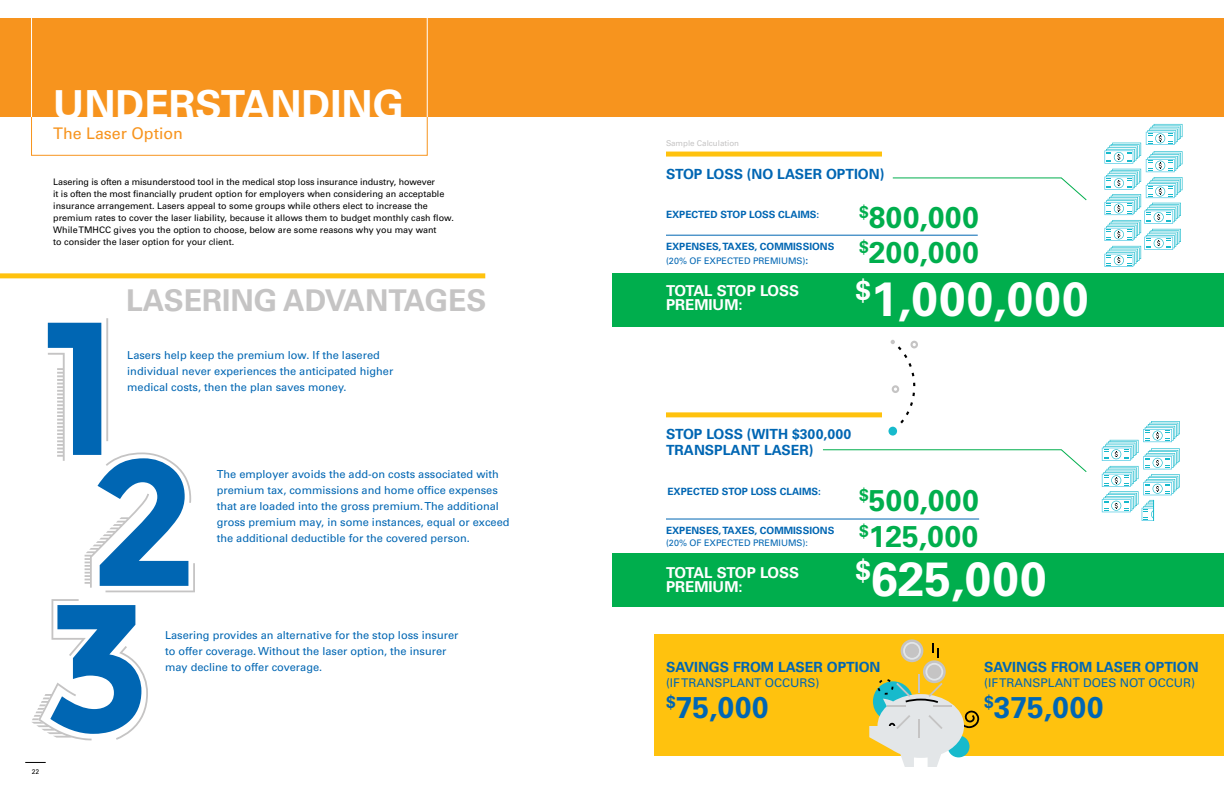
<style>
.page{position:relative;width:1224px;height:792px;background:#fff}
.page>*{position:absolute;margin:0;border:0;box-sizing:border-box;transform-origin:0 0}
.t1{font:700 48px "Univers";letter-spacing:.02em;color:#fff}
.t2{font:700 40px "Univers";color:#fff}
.t3{font:700 30px "Univers";letter-spacing:.02em;color:#00ae4d}
.t4{font:700 30px "Univers";color:#c5c4c4}
.t5{font:700 30px "Univers";letter-spacing:.02em;color:#0066b3}
.t6{font:16px "Univers";color:#f7941e}
.t7{font:700 15px/14px "Univers";color:#fff}
.t8{font:700 14px/16px "Univers";color:#0066b3}
.t9{font:12px "Univers";color:#0066b3}
.t10{font:11px/16px "Univers";color:#0066b3}
.t11{font:700 10px "Univers";color:#0066b3}
.t12{font:9px/12px "Univers";color:#000}
.t13{font:9px "Univers";color:#0066b3}
.t14{font:8px "Univers";color:#c5c4c4}
.t15{font:6.8px "Univers";color:#000}
.s1{font-weight:700;font-size:10px}
</style>
<div class="page">
<svg style="left:25px;top:762px;width:21px;height:1px"></svg>
<div style="left:654px;top:634px;width:570px;height:122px;background:#ffc20e"></div>
<div style="left:612px;top:273px;width:612px;height:54px;background:#00ae4d"></div>
<div style="left:612px;top:553px;width:612px;height:54px;background:#00ae4d"></div>
<div style="left:31px;top:116px;width:397px;height:40px;border:1px solid #f7941e"></div>
<div style="left:0;top:18px;width:1224px;height:99px;background:#f7941e"></div>
<svg style="left:31px;top:18px;width:397px;height:99px"></svg>
<svg style="left:48px;top:318px;width:147px;height:274px"></svg>
<svg style="left:32px;top:599px;width:116px;height:141px"></svg>
<div style="left:0;top:273px;width:485px;height:5px;background:#ffc20e"></div>
<hr style="left:666px;top:235px;width:312px;height:1px;background:#0066b3">
<hr style="left:666px;top:519px;width:313px;height:1px;background:#0066b3">
<svg style="left:892px;top:177px;width:195px;height:24px"></svg>
<svg style="left:823px;top:449px;width:264px;height:23px"></svg>
<div style="left:666px;top:152px;width:216px;height:5px;background:#ffc20e"></div>
<div style="left:666px;top:412px;width:216px;height:5px;background:#ffc20e"></div>
<svg style="left:901px;top:639px;width:22px;height:23px"></svg>
<svg style="left:869px;top:642px;width:110px;height:125px"></svg>
<div style="left:888px;top:427px;width:9px;height:9px;background:#17bacc;border-radius:50%"></div>
<svg style="left:891px;top:340px;width:27px;height:83px"></svg>
<svg style="left:1104px;top:124px;width:78px;height:143px"></svg>
<svg style="left:1102px;top:421px;width:78px;height:100px"></svg>
<h2 class="t2" style="left:53px;top:82px;width:352px">UNDERSTANDING</h2>
<h3 class="t6" style="left:53px;top:124px;width:131px">The Laser Option</h3>
<p class="t12" style="left:53px;top:176px;width:402px">Lasering is often a misunderstood tool in the medical stop loss insurance industry, however<br>it is often the most financially prudent option for employers when considering an acceptable insurance arrangement. Lasers appeal to some groups while others elect to increase the premium rates to cover the laser liability, because it allows them to budget monthly cash flow.<br>While TMHCC gives you the option to choose, below are some reasons why you may want<br>to consider the laser option for your client.</p>
<h3 class="t4" style="left:126px;top:282px;width:362px">LASERING ADVANTAGES</h3>
<p class="t10" style="left:127px;top:347px;width:268px">Lasers help keep the premium low. If the lasered individual never experiences the anticipated higher medical costs, then the plan saves money.</p>
<p class="t10" style="left:217px;top:466px;width:294px">The employer avoids the add-on costs associated with premium tax, commissions and home office expenses that are loaded into the gross premium. The additional gross premium may, in some instances, equal or exceed the additional deductible for the covered person.</p>
<p class="t10" style="left:165px;top:627px;width:295px">Lasering provides an alternative for the stop loss insurer to offer coverage. Without the laser option, the insurer may decline to offer coverage.</p>
<p class="t15" style="left:32px;top:768px;width:9px">22</p>
<p class="t14" style="left:666px;top:138px;width:75px">Sample Calculation</p>
<p class="t8" style="left:666px;top:166px;width:220px">STOP LOSS (NO LASER OPTION)</p>
<p class="t11" style="left:666px;top:208px;width:155px">EXPECTED STOP LOSS CLAIMS:</p>
<p class="t11" style="left:666px;top:240px;width:170px">EXPENSES, TAXES, COMMISSIONS</p>
<p class="t13" style="left:666px;top:255px;width:144px">(20% OF EXPECTED PREMIUMS)<span class="s1">:</span></p>
<h3 class="t7" style="left:666px;top:284px;width:135px">TOTAL STOP LOSS<br>PREMIUM:</h3>
<h3 class="t3" style="left:859px;top:200px;width:121px"><sup>$</sup>800,000</h3>
<h3 class="t3" style="left:859px;top:235px;width:121px"><sup>$</sup>200,000</h3>
<h1 class="t1" style="left:856px;top:271px;width:234px"><sup>$</sup>1,000,000</h1>
<p class="t8" style="left:666px;top:426px;width:187px">STOP LOSS (WITH $300,000<br>TRANSPLANT LASER)</p>
<p class="t11" style="left:668px;top:486px;width:155px">EXPECTED STOP LOSS CLAIMS:</p>
<h3 class="t3" style="left:859px;top:482px;width:121px"><sup>$</sup>500,000</h3>
<p class="t11" style="left:666px;top:524px;width:170px">EXPENSES, TAXES, COMMISSIONS</p>
<p class="t13" style="left:666px;top:537px;width:144px">(20% OF EXPECTED PREMIUMS):</p>
<h3 class="t7" style="left:666px;top:565px;width:135px">TOTAL STOP LOSS<br>PREMIUM:</h3>
<h3 class="t3" style="left:859px;top:519px;width:121px"><sup>$</sup>125,000</h3>
<h1 class="t1" style="left:856px;top:551px;width:192px"><sup>$</sup>625,000</h1>
<p class="t8" style="left:666px;top:659px;width:216px">SAVINGS FROM LASER OPTION</p>
<p class="t9" style="left:666px;top:675px;width:155px">(IF TRANSPLANT OCCURS)</p>
<h3 class="t5" style="left:666px;top:690px;width:104px"><sup>$</sup>75,000</h3>
<p class="t8" style="left:984px;top:659px;width:216px">SAVINGS FROM LASER OPTION</p>
<p class="t9" style="left:984px;top:675px;width:213px">(IF TRANSPLANT DOES NOT OCCUR)</p>
<h3 class="t5" style="left:984px;top:690px;width:121px"><sup>$</sup>375,000</h3>
</div>
